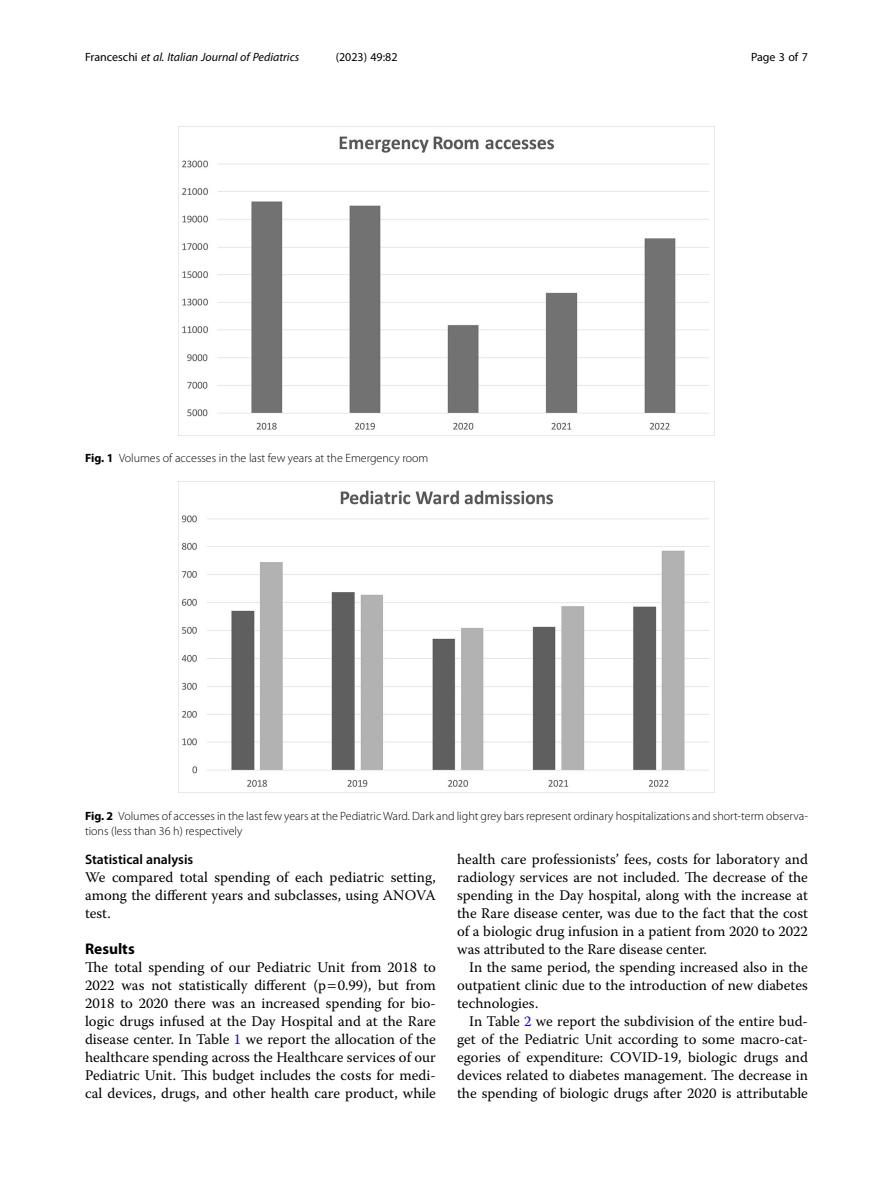
<style>
.page{position:relative;width:893px;height:1191px;background:#fff}
.page>*{position:absolute;margin:0;border:0;box-sizing:border-box;transform-origin:0 0}
.Head_1{font:700 15.45px "Myriad Pro";color:#000}
.Body_Text{font:14.7px/18px "Warnock Pro";color:#000;text-align:justify}
.Body_Text_Indent{font:14.7px/18px "Warnock Pro";color:#000;text-align:justify}
.Head_2{font:600 13.8px "Myriad Pro";color:#000}
.Figure_Caption{font:300 12px/15px "Myriad Pro";color:#000}
.t1{font:italic 12px "Myriad Pro";color:#000}
.t2{font:12px "Myriad Pro";color:#000}
.s1{font-style:normal}
.s2{font-weight:700}
.s3{color:#00f}
</style>
<div class="page">
<img style="left:181px;top:490px;width:528px;height:297px">
<img style="left:179px;top:126px;width:535px;height:304px">
<p class="t1" style="left:85px;top:50px;width:216px"><span class="s1">Franceschi</span> et al. Italian Journal of Pediatrics</p>
<p class="t2" style="left:336px;top:50px;width:63px">(2023) 49:82</p>
<p class="t2" style="left:751px;top:50px;width:58px">Page 3 of 7</p>
<p class="Figure_Caption" style="left:85px;top:451px;width:345px"><span class="s2">Fig. 1</span> Volumes of accesses in the last few years at the Emergency room</p>
<p class="Figure_Caption" style="left:85px;top:808px;width:724px"><span class="s2">Fig. 2</span> Volumes of accesses in the last few years at the Pediatric Ward. Dark and light grey bars represent ordinary hospitalizations and short-term observa&shy;tions (less than 36 h) respectively</p>
<p class="Head_2" style="left:85px;top:851px;width:110px">Statistical analysis</p>
<p class="Body_Text" style="left:85px;top:868px;width:352px">We compared total spending of each pediatric setting, among the different years and subclasses, using ANOVA test.</p>
<p class="Head_1" style="left:85px;top:939px;width:51px">Results</p>
<p class="Body_Text" style="left:85px;top:958px;width:352px">The total spending of our Pediatric Unit from 2018 to 2022 was not statistically different (p 0.99), but from 2018 to 2020 there was an increased spending for bio&shy;logic drugs infused at the Day Hospital and at the Rare disease center. In Table <span class="s3">1</span> we report the allocation of the healthcare spending across the Healthcare services of our Pediatric Unit. This budget includes the costs for medi&shy;cal devices, drugs, and other health care product, while</p>
<p class="Body_Text" style="left:457px;top:850px;width:352px">health care professionists’ fees, costs for laboratory and radiology services are not included. The decrease of the spending in the Day hospital, along with the increase at the Rare disease center, was due to the fact that the cost of a biologic drug infusion in a patient from 2020 to 2022 was attributed to the Rare disease center.</p>
<p class="Body_Text_Indent" style="left:457px;top:958px;width:352px;text-indent:12px">In the same period, the spending increased also in the outpatient clinic due to the introduction of new diabetes technologies.</p>
<p class="Body_Text_Indent" style="left:457px;top:1012px;width:352px;text-indent:12px">In Table <span class="s3">2</span> we report the subdivision of the entire bud&shy;get of the Pediatric Unit according to some macro-cat&shy;egories of expenditure: COVID-19, biologic drugs and devices related to diabetes management. The decrease in the spending of biologic drugs after 2020 is attributable</p>
</div>
